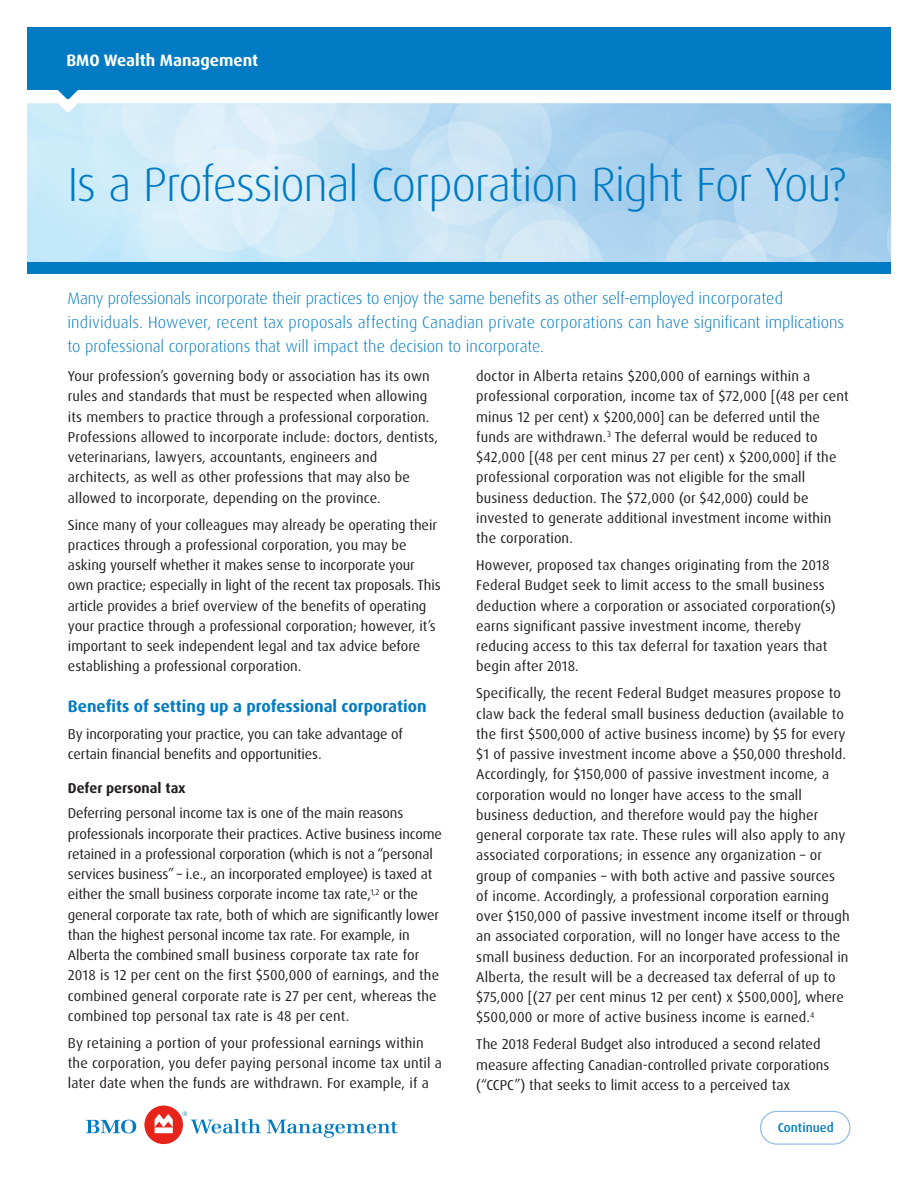
<style>
.page{position:relative;width:918px;height:1188px;background:#fff}
.page>*{position:absolute;margin:0;border:0;box-sizing:border-box;transform-origin:0 0}
.t1{font:300 48px "Dax Pro";letter-spacing:-.03em;color:#007bc3}
.Intro_Para_11_15_Lig{font:300 16.5px/24px "Dax Pro";letter-spacing:-.005em;color:#007bc3}
.Main_Subhead_18_22_R{font:700 16.5px "Dax Pro";color:#007bc3}
.Legal_entity_text{font:700 16.5px "Dax Pro";color:#fff}
.Body_Copy{font:14.25px/20.2px "Dax Pro";letter-spacing:.01em;color:#231f20}
.Body_Copy-2{font:14.25px/20.2px "Dax Pro";letter-spacing:-.01em;color:#231f20}
.Black_subhead{font:700 14.25px "Dax Pro";color:#231f20}
.t2{font:500 12.75px "Dax Pro";color:#007bc3}
</style>
<div class="page">
<div style="left:27px;top:263px;width:864px;height:11px;background:#007bc3"></div>
<div style="left:27px;top:28px;width:863px;height:62px;background:#007bc3"></div>
<svg style="left:27px;top:86px;width:864px;height:177px;background:#bedef2"></svg>
<svg style="left:760px;top:1111px;width:90px;height:34px"></svg>
<svg style="left:86px;top:1120px;width:50px;height:13px"></svg>
<div style="left:144px;top:1106px;width:39px;height:38px;background:#e72419;border-radius:50%"></div>
<svg style="left:183px;top:1112px;width:78px;height:21px"></svg>
<svg style="left:267px;top:1120px;width:131px;height:18px"></svg>
<svg style="left:155px;top:1114px;width:18px;height:19px"></svg>
<p class="Legal_entity_text" style="left:66px;top:49px;width:193px">BMO Wealth Management</p>
<p class="t1" style="left:68px;top:154px;width:780px">Is a Professional Corporation Right For You?</p>
<p class="Intro_Para_11_15_Lig" style="left:68px;top:286px;width:778px">Many professionals incorporate their practices to enjoy the same benefits as other self-employed incorporated individuals. However, recent tax proposals affecting Canadian private corporations can have significant implications to professional corporations that will impact the decision to incorporate.</p>
<p class="Body_Copy" style="left:68px;top:366px;width:372px">Your profession’s governing body or association has its own rules and standards that must be respected when allowing its members to practice through a professional corporation.<br>Professions allowed to incorporate include: doctors, dentists, veterinarians, lawyers, accountants, engineers and architects, as well as other professions that may also be allowed to incorporate, depending on the province.</p>
<p class="Body_Copy" style="left:68px;top:515px;width:374px">Since many of your colleagues may already be operating their practices through a professional corporation, you may be asking yourself whether it makes sense to incorporate your own practice; especially in light of the recent tax proposals. This article provides a brief overview of the benefits of operating your practice through a professional corporation; however, it’s important to seek independent legal and tax advice before establishing a professional corporation.</p>
<p class="Main_Subhead_18_22_R" style="left:68px;top:695px;width:360px">Benefits of setting up a professional corporation</p>
<p class="Body_Copy-2" style="left:68px;top:724px;width:336px">By incorporating your practice, you can take advantage of certain financial benefits and opportunities.</p>
<p class="Black_subhead" style="left:68px;top:779px;width:119px">Defer personal tax</p>
<p class="Body_Copy-2" style="left:68px;top:803px;width:376px">Deferring personal income tax is one of the main reasons professionals incorporate their practices. Active business income retained in a professional corporation (which is not a “personal services business” – i.e., an incorporated employee) is taxed at either the small business corporate income tax rate,<sup>1,2</sup> or the general corporate tax rate, both of which are significantly lower than the highest personal income tax rate. For example, in Alberta the combined small business corporate tax rate for 2018 is 12 per cent on the first $500,000 of earnings, and the combined general corporate rate is 27 per cent, whereas the combined top personal tax rate is 48 per cent.</p>
<p class="Body_Copy" style="left:68px;top:1033px;width:375px">By retaining a portion of your professional earnings within the corporation, you defer paying personal income tax until a later date when the funds are withdrawn. For example, if a</p>
<p class="Body_Copy" style="left:476px;top:366px;width:374px">doctor in Alberta retains $200,000 of earnings within a professional corporation, income tax of $72,000 [(48 per cent minus 12 per cent) x $200,000] can be deferred until the funds are withdrawn.<sup>3</sup> The deferral would be reduced to $42,000 [(48 per cent minus 27 per cent) x $200,000] if the professional corporation was not eligible for the small business deduction. The $72,000 (or $42,000) could be invested to generate additional investment income within the corporation.</p>
<p class="Body_Copy" style="left:476px;top:555px;width:361px">However, proposed tax changes originating from the 2018<br>Federal Budget seek to limit access to the small business deduction where a corporation or associated corporation(s) earns significant passive investment income, thereby reducing access to this tax deferral for taxation years that begin after 2018.</p>
<p class="Body_Copy" style="left:476px;top:683px;width:375px">Specifically, the recent Federal Budget measures propose to claw back the federal small business deduction (available to the first $500,000 of active business income) by $5 for every $1 of passive investment income above a $50,000 threshold.<br>Accordingly, for $150,000 of passive investment income, a corporation would no longer have access to the small business deduction, and therefore would pay the higher general corporate tax rate. These rules will also apply to any associated corporations; in essence any organization – or group of companies – with both active and passive sources of income. Accordingly, a professional corporation earning over $150,000 of passive investment income itself or through an associated corporation, will no longer have access to the small business deduction. For an incorporated professional in Alberta, the result will be a decreased tax deferral of up to $75,000 [(27 per cent minus 12 per cent) x $500,000], where $500,000 or more of active business income is earned.<sup>4</sup></p>
<p class="Body_Copy" style="left:476px;top:1034px;width:355px">The 2018 Federal Budget also introduced a second related measure affecting Canadian-controlled private corporations (“CCPC”) that seeks to limit access to a perceived tax</p>
<p class="t2" style="left:778px;top:1120px;width:58px">Continued</p>
</div>
